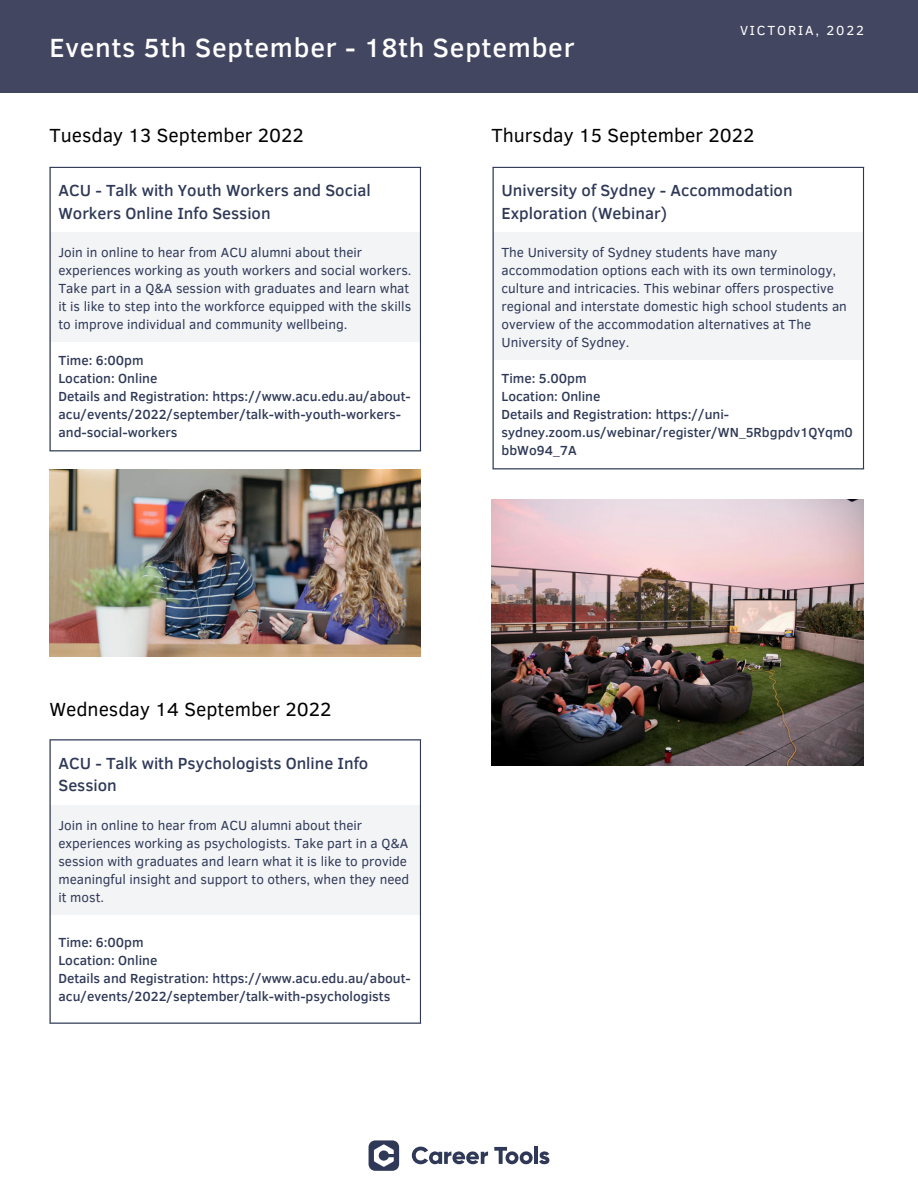
<style>
.page{position:relative;width:918px;height:1188px;background:#fff}
.page>*{position:absolute;margin:0;border:0;box-sizing:border-box;transform-origin:0 0}
.t1{font:500 27px "Clear Sans";letter-spacing:.03em;color:#fff}
.t2{font:19.5px "Clear Sans";color:#000}
.t3{font:500 16.5px/22.5px "Clear Sans";color:#2f3957}
.t4{font:13.5px/18px "Clear Sans";color:#2f3957}
.t5{font:500 13.5px/18px "Clear Sans";color:#2f3957}
.t6{font:13.5px "Clear Sans";letter-spacing:.14em;color:#fff}
</style>
<div class="page">
<div style="left:0;top:0;width:918px;height:92px;background:#434660"></div>
<svg style="left:412px;top:1147px;width:76px;height:17px"></svg>
<svg style="left:494px;top:1147px;width:39px;height:17px"></svg>
<hr style="left:534px;top:1146px;width:4px;height:18px;background:#2f3957">
<svg style="left:539px;top:1151px;width:10px;height:13px"></svg>
<svg style="left:369px;top:1140px;width:30px;height:31px"></svg>
<div style="left:50px;top:232px;width:371px;height:110px;background:#f3f4f6"></div>
<hr style="left:49px;top:168px;width:2px;height:282px;background:#2f3957">
<hr style="left:420px;top:168px;width:1px;height:282px;background:#2f3957">
<hr style="left:49px;top:167px;width:372px;height:1px;background:#2f3957">
<hr style="left:49px;top:450px;width:372px;height:1px;background:#2f3957">
<svg style="left:51px;top:740px;width:369px;height:283px"></svg>
<div style="left:50px;top:805px;width:371px;height:110px;background:#f3f4f6"></div>
<hr style="left:49px;top:740px;width:2px;height:283px;background:#2f3957">
<hr style="left:420px;top:740px;width:1px;height:283px;background:#2f3957">
<hr style="left:49px;top:739px;width:372px;height:1px;background:#2f3957">
<hr style="left:49px;top:1023px;width:372px;height:1px;background:#2f3957">
<div style="left:493px;top:232px;width:371px;height:128px;background:#f3f4f6"></div>
<hr style="left:493px;top:168px;width:1px;height:300px;background:#2f3957">
<hr style="left:863px;top:168px;width:1px;height:300px;background:#2f3957">
<hr style="left:493px;top:167px;width:371px;height:1px;background:#2f3957">
<hr style="left:493px;top:468px;width:371px;height:1px;background:#2f3957">
<img style="left:49px;top:469px;width:372px;height:187px">
<img style="left:492px;top:500px;width:372px;height:265px">
<h1 class="t1" style="left:49px;top:28px;width:527px">Events 5th September - 18th September</h1>
<p class="t6" style="left:740px;top:20px;width:126px">VICTORIA, 2022</p>
<h2 class="t2" style="left:49px;top:121px;width:256px">Tuesday 13 September 2022</h2>
<p class="t3" style="left:58px;top:178px;width:314px">ACU - Talk with Youth Workers and Social<br>Workers Online Info Session</p>
<p class="t4" style="left:58px;top:243px;width:355px">Join in online to hear from ACU alumni about their experiences working as youth workers and social workers.<br>Take part in a Q&amp;A session with graduates and learn what it is like to step into the workforce equipped with the skills to improve individual and community wellbeing.</p>
<p class="t5" style="left:58px;top:351px;width:354px">Time: 6:00pm<br>Location: Online<br>Details and Registration: https://www.acu.edu.au/about&shy;acu/events/2022/september/talk-with-youth-workers&shy;and-social-workers</p>
<h2 class="t2" style="left:492px;top:121px;width:264px">Thursday 15 September 2022</h2>
<p class="t3" style="left:502px;top:178px;width:293px">University of Sydney - Accommodation<br>Exploration (Webinar)</p>
<p class="t4" style="left:502px;top:243px;width:347px">The University of Sydney students have many accommodation options each with its own terminology, culture and intricacies. This webinar offers prospective regional and interstate domestic high school students an overview of the accommodation alternatives at The University of Sydney.</p>
<p class="t5" style="left:502px;top:369px;width:353px">Time: 5.00pm<br>Location: Online<br>Details and Registration: https://uni&shy;sydney.zoom.us/webinar/register/WN_5Rbgpdv1QYqm0 bbWo94_7A</p>
<h2 class="t2" style="left:49px;top:695px;width:283px">Wednesday 14 September 2022</h2>
<p class="t3" style="left:58px;top:751px;width:311px">ACU - Talk with Psychologists Online Info<br>Session</p>
<p class="t4" style="left:58px;top:816px;width:352px">Join in online to hear from ACU alumni about their experiences working as psychologists. Take part in a Q&amp;A session with graduates and learn what it is like to provide meaningful insight and support to others, when they need it most.</p>
<p class="t5" style="left:58px;top:933px;width:354px">Time: 6:00pm<br>Location: Online<br>Details and Registration: https://www.acu.edu.au/about&shy;acu/events/2022/september/talk-with-psychologists</p>
</div>
